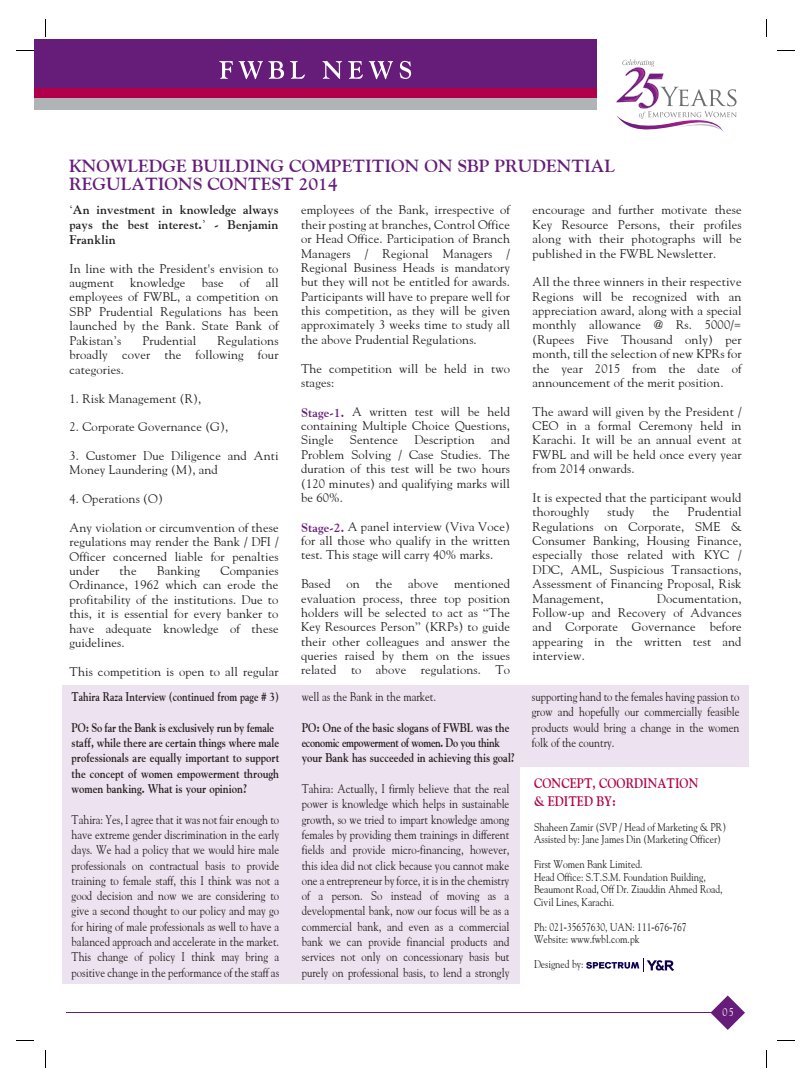
<style>
.page{position:relative;width:811px;height:1080px;background:#fff}
.page>*{position:absolute;margin:0;border:0;box-sizing:border-box;transform-origin:0 0}
.t1{font:700 17.5px/18.8px "Goudy";color:#651d79}
.t2{font:700 13.75px/17.5px "Goudy";color:#b10049;scale:.85 1}
.t3{font:12.5px/14.4px "Goudy";letter-spacing:.01em;color:#231f20;text-align:justify}
.t4{font:12.5px/15.4px "Goudy";letter-spacing:.01em;color:#231f20;text-align:justify;scale:.85 1}
.t5{font:700 12.5px/15.2px "Goudy";color:#231f20;scale:.83 1}
.t6{font:700 12.5px/15.2px "Goudy";color:#231f20;scale:.85 1}
.t7{font:700 12.5px/14.8px "Goudy";color:#231f20;text-align:justify}
.t8{font:700 12.5px "Goudy";color:#231f20;scale:.8 1}
.t9{font:11.25px/12.5px "Goudy";color:#231f20;scale:.85 1}
.t10{font:11.25px "Goudy";color:#fff;scale:.9 1}
.s1{font-family:"Times New Roman";font-weight:400;font-size:12.75px}
.s2{font-weight:700;color:#651d79}
.s3{font-family:"Times New Roman";font-size:12.75px}
.s4{font-family:"Times New Roman"}
.s5{font-family:"Arial"}
</style>
<div class="page">
<div style="left:62px;top:686px;width:686px;height:298px;background:#ede3f0"></div>
<div style="left:34px;top:39px;width:562px;height:71px;background:#651d79"></div>
<div style="left:34px;top:88px;width:562px;height:11px;background:#b10049"></div>
<div style="left:34px;top:99px;width:562px;height:11px;background:#b1b4b6"></div>
<svg style="left:219px;top:61px;width:13px;height:18px"></svg>
<svg style="left:238px;top:61px;width:46px;height:18px"></svg>
<svg style="left:290px;top:61px;width:14px;height:18px"></svg>
<svg style="left:322px;top:61px;width:20px;height:18px"></svg>
<svg style="left:348px;top:61px;width:14px;height:18px"></svg>
<svg style="left:368px;top:61px;width:25px;height:18px"></svg>
<svg style="left:399px;top:61px;width:12px;height:18px"></svg>
<svg style="left:711px;top:995px;width:33px;height:35px"></svg>
<hr style="left:66px;top:1012px;width:654px;height:1px;background:#651d79">
<svg style="left:45px;top:19px;width:1px;height:18px"></svg>
<svg style="left:16px;top:50px;width:18px;height:1px"></svg>
<svg style="left:16px;top:1040px;width:18px;height:1px"></svg>
<svg style="left:777px;top:50px;width:17px;height:1px"></svg>
<svg style="left:777px;top:1040px;width:17px;height:1px"></svg>
<svg style="left:45px;top:1050px;width:1px;height:17px"></svg>
<svg style="left:616px;top:59px;width:120px;height:72px"></svg>
<div style="left:520px;top:767px;width:228px;height:217px;background:#fff"></div>
<svg style="left:586px;top:959px;width:87px;height:13px"></svg>
<h1 class="t1" style="left:69px;top:156px;width:547px">KNOWLEDGE BUILDING COMPETITION ON SBP PRUDENTIAL<br>REGULATIONS CONTEST 2014</h1>
<p class="t7" style="left:69px;top:203px;width:210px"><span class="s1">‘</span>An investment in knowledge always pays the best interest.<span class="s1">’</span> - Benjamin Franklin</p>
<p class="t3" style="left:69px;top:261px;width:210px">In line with the President's envision to augment</p>
<p class="t3" style="left:301px;top:203px;width:210px">employees of the Bank, irrespective of their posting at branches, Control Office or Head Office. Participation of Branch Managers / Regional Managers / Regional Business Heads is mandatory but they will not be entitled for awards.<br>Participants will have to prepare well for this competition, as they will be given approximately 3 weeks time to study all the above Prudential Regulations.</p>
<p class="t3" style="left:301px;top:361px;width:210px">The competition will be held in two stages:</p>
<p class="t3" style="left:301px;top:404px;width:210px"><span class="s2">Stage-1.</span> A written test will be held containing Multiple Choice Questions, Single</p>
<p class="t3" style="left:532px;top:203px;width:210px">encourage and further motivate these Key Resource Persons, their profiles along with their photographs will be published in the FWBL Newsletter.</p>
<p class="t3" style="left:532px;top:274px;width:210px">All the three winners in their respective Regions will be recognized with an appreciation award, along with a special monthly allowance @ Rs. 5000/= (Rupees Five Thousand only) per month, till the selection of new KPRs for the year 2015 from the date of announcement of the merit position.</p>
<p class="t3" style="left:532px;top:404px;width:210px">The award will given by the President / CEO in a formal Ceremony held in Karachi. It will be an annual event at FWBL and will be held once every year from 2014 onwards.</p>
<p class="t3" style="left:532px;top:490px;width:210px">It is expected that the participant would thoroughly</p>
<p class="t3" style="left:69px;top:275px;width:210px;text-indent:196px">all employees of FWBL, a competition on SBP Prudential Regulations has been launched by the Bank. State Bank of Pakistan<span class="s3">’</span>s</p>
<p class="t3" style="left:130px;top:275px;width:57px">knowledge</p>
<p class="t3" style="left:201px;top:275px;width:23px">base</p>
<p class="t3" style="left:239px;top:275px;width:11px">of</p>
<p class="t3" style="left:69px;top:333px;width:210px;text-indent:148px">Regulations broadly cover the following four categories.</p>
<p class="t3" style="left:69px;top:391px;width:133px">1. Risk Management (R),</p>
<p class="t3" style="left:69px;top:419px;width:160px">2. Corporate Governance (G),</p>
<p class="t3" style="left:69px;top:448px;width:210px">3. Customer Due Diligence and Anti<br>Money Laundering (M), and</p>
<p class="t3" style="left:69px;top:491px;width:95px">4. Operations (O)</p>
<p class="t3" style="left:69px;top:520px;width:210px">Any violation or circumvention of these regulations may render the Bank / DFI / Officer concerned liable for penalties under</p>
<p class="t3" style="left:142px;top:333px;width:55px">Prudential</p>
<p class="t3" style="left:301px;top:433px;width:210px;text-indent:190px">and Problem Solving / Case Studies. The duration of this test will be two hours (120 minutes) and qualifying marks will be 60%.</p>
<p class="t3" style="left:301px;top:519px;width:210px"><span class="s2">Stage-2.</span> A panel interview (Viva Voce) for all those who qualify in the written test. This stage will carry 40% marks.</p>
<p class="t3" style="left:301px;top:576px;width:31px">Based</p>
<p class="t3" style="left:346px;top:576px;width:15px">on</p>
<p class="t3" style="left:375px;top:576px;width:18px">the</p>
<p class="t3" style="left:408px;top:576px;width:32px">above</p>
<p class="t3" style="left:350px;top:433px;width:50px">Sentence</p>
<p class="t3" style="left:414px;top:433px;width:62px">Description</p>
<p class="t3" style="left:532px;top:504px;width:210px;text-indent:155px">Prudential Regulations on Corporate, SME &amp; Consumer Banking, Housing Finance, especially those related with KYC / DDC, AML, Suspicious Transactions, Assessment of Financing Proposal, Risk Management,</p>
<p class="t3" style="left:607px;top:504px;width:28px">study</p>
<p class="t3" style="left:652px;top:504px;width:18px">the</p>
<p class="t3" style="left:120px;top:563px;width:18px">the</p>
<p class="t3" style="left:157px;top:563px;width:45px">Banking</p>
<p class="t3" style="left:69px;top:563px;width:210px;text-indent:151px">Companies Ordinance, 1962 which can erode the profitability of the institutions. Due to this, it is essential for every banker to have adequate knowledge of these guidelines.</p>
<p class="t3" style="left:69px;top:664px;width:210px">This competition is open to all regular</p>
<p class="t3" style="left:301px;top:576px;width:210px;text-indent:153px">mentioned evaluation process, three top position holders will be selected to act as <span class="s4">“</span>The Key Resources Person<span class="s4">”</span> (KRPs) to guide their other colleagues and answer the queries raised by them on the issues related to above regulations. To</p>
<p class="t3" style="left:532px;top:591px;width:210px;text-indent:124px">Documentation, Follow-up and Recovery of Advances and Corporate Governance before appearing in the written test and interview.</p>
<p class="t8" style="left:72px;top:689px;width:261px">Tahira Raza Interview (continued from page # 3)</p>
<p class="t5" style="left:72px;top:719px;width:251px">PO: So far the Bank is exclusively run by female staff, while there are certain things where male professionals are equally important to support the concept of women empowerment through women banking. What is your opinion?</p>
<p class="t4" style="left:72px;top:811px;width:245px">Tahira: Yes, I agree that it was not fair enough to have extreme gender discrimination in the early days. We had a policy that we would hire male professionals on contractual basis to provide training to female staff, this I think was not a good decision and now we are considering to give a second thought to our policy and may go for hiring of male professionals as well to have a balanced approach and accelerate in the market.<br>This change of policy I think may bring a positive change in the performance of the staff as</p>
<p class="t4" style="left:301px;top:689px;width:159px">well as the Bank in the market.</p>
<p class="t6" style="left:301px;top:719px;width:252px">PO: One of the basic slogans of FWBL was the economic empowerment of women. Do you think your Bank has succeeded in achieving this goal?</p>
<p class="t4" style="left:301px;top:781px;width:245px">Tahira: Actually, I firmly believe that the real power is knowledge which helps in sustainable growth, so we tried to impart knowledge among females by providing them trainings in different fields and provide micro-financing, however, this idea did not click because you cannot make one a entrepreneur by force, it is in the chemistry of a person. So instead of moving as a developmental bank, now our focus will be as a commercial bank, and even as a commercial bank we can provide financial products and services not only on concessionary basis but purely on professional basis, to lend a strongly</p>
<p class="t4" style="left:531px;top:689px;width:245px">supporting hand to the females having passion to grow and hopefully our commercially feasible products would bring a change in the women folk of the country.</p>
<p class="t2" style="left:533px;top:775px;width:195px">CONCEPT, COORDINATION &amp; EDITED BY:</p>
<p class="t9" style="left:533px;top:820px;width:227px">Shaheen Zamir (SVP / Head of Marketing &amp; PR)<br>Assisted by: Jane James Din (Marketing Officer)</p>
<p class="t9" style="left:533px;top:858px;width:223px">First Women Bank Limited.<br>Head Office: S.T.S.M. Foundation Building, Beaumont Road, Off Dr. Ziauddin Ahmed Road, Civil Lines, Karachi.</p>
<p class="t9" style="left:533px;top:920px;width:181px">Ph: 021<span class="s5">-</span>35657630, UAN: 111<span class="s5">-</span>676<span class="s5">-</span>767<br>Website: www.fwbl.com.pk</p>
<p class="t9" style="left:533px;top:958px;width:60px">Designed by:</p>
<p class="t10" style="left:722px;top:1006px;width:14px">05</p>
</div>
